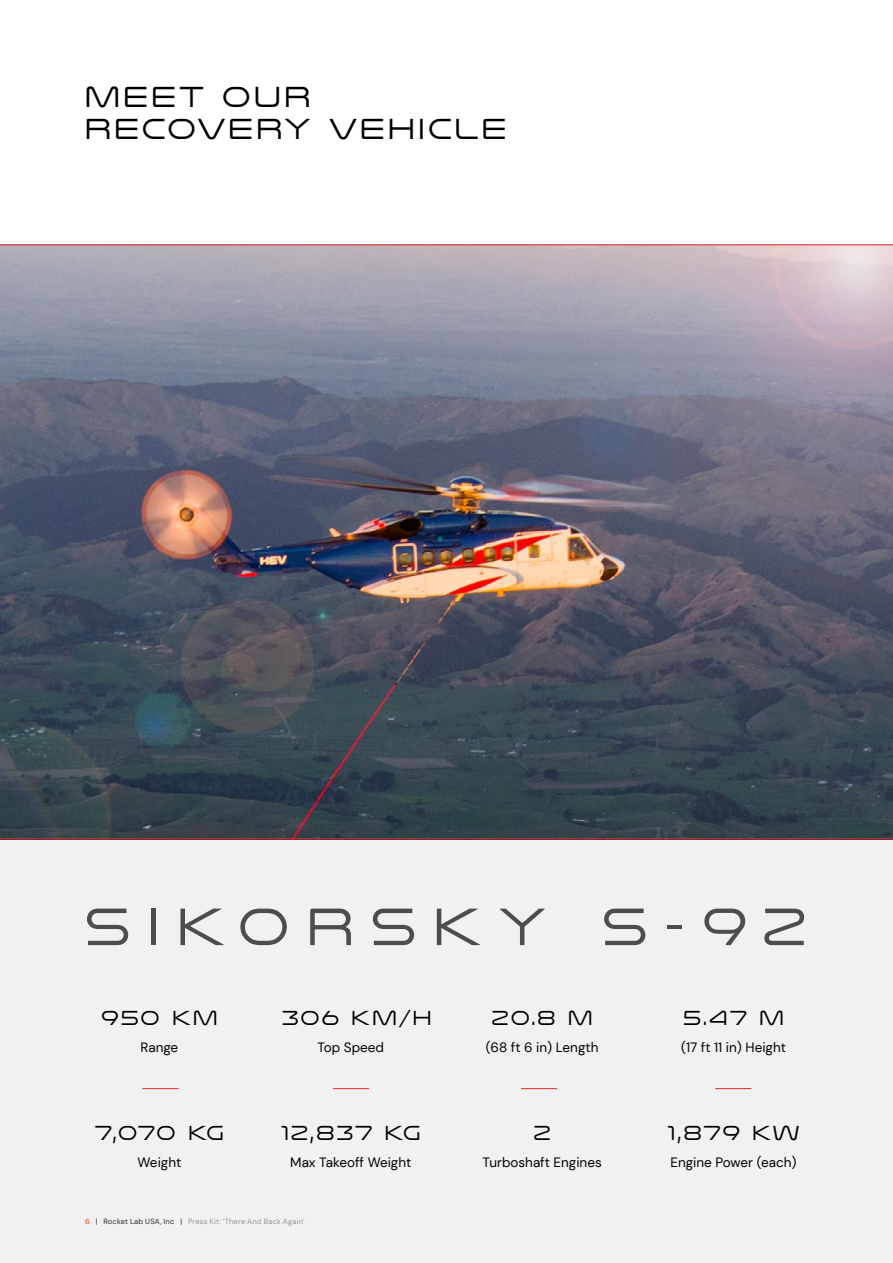
<style>
.page{position:relative;width:893px;height:1263px;background:#fff}
.page>*{position:absolute;margin:0;border:0;box-sizing:border-box;transform-origin:0 0}
.t1{font:54px "Nulshock Lt";letter-spacing:.325em;color:#4d4d4f}
.t2{font:30px/31.5px "Nulshock Lt";letter-spacing:.11em;color:#000}
.t3{font:21px "Nulshock Lt";letter-spacing:.1em;color:#000}
.t4{font:13.5px "DM Sans";color:#000}
.t5{font:7.5px "DM Sans";letter-spacing:.03em;color:#939598}
.s1{color:#e4382b}
.s2{color:#292829}
</style>
<div class="page">
<div style="left:0;top:246px;width:893px;height:1017px;background:#f1f1f2"></div>
<img style="left:0;top:245px;width:893px;height:593px">
<hr style="left:0;top:244px;width:893px;height:1px;background:#e32726">
<hr style="left:0;top:838px;width:893px;height:1px;background:#e32726">
<hr style="left:142px;top:1088px;width:37px;height:1px;background:#e32726">
<hr style="left:333px;top:1088px;width:36px;height:1px;background:#e32726">
<hr style="left:521px;top:1088px;width:36px;height:1px;background:#e32726">
<hr style="left:715px;top:1088px;width:36px;height:1px;background:#e32726">
<h2 class="t2" style="left:85px;top:81px;width:423px">MEET OUR<br>RECOVERY VEHICLE</h2>
<h1 class="t1" style="left:85px;top:894px;width:722px">SIKORSKY S-92</h1>
<h3 class="t3" style="left:282px;top:1005px;width:151px">306 KM/H</h3>
<h3 class="t3" style="left:102px;top:1005px;width:117px">950 KM</h3>
<h3 class="t3" style="left:492px;top:1005px;width:102px">20.8 M</h3>
<h3 class="t3" style="left:683px;top:1005px;width:102px">5.47 M</h3>
<p class="t4" style="left:141px;top:1039px;width:39px">Range</p>
<p class="t4" style="left:486px;top:1039px;width:114px">(68 ft 6 in) Length</p>
<p class="t4" style="left:318px;top:1039px;width:68px">Top Speed</p>
<p class="t4" style="left:681px;top:1039px;width:106px">(17 ft 11 in) Height</p>
<h3 class="t3" style="left:95px;top:1120px;width:130px">7,070 KG</h3>
<h3 class="t3" style="left:281px;top:1120px;width:141px">12,837 KG</h3>
<h3 class="t3" style="left:534px;top:1120px;width:18px">2</h3>
<h3 class="t3" style="left:667px;top:1120px;width:134px">1,879 KW</h3>
<p class="t4" style="left:138px;top:1154px;width:45px">Weight</p>
<p class="t4" style="left:290px;top:1154px;width:123px">Max Takeoff Weight</p>
<p class="t4" style="left:483px;top:1154px;width:121px">Turboshaft Engines</p>
<p class="t4" style="left:670px;top:1154px;width:128px">Engine Power (each)</p>
<p class="t5" style="left:85px;top:1217px;width:221px"><span class="s1">6</span> <span class="s2">| Rocket Lab USA, Inc |</span> Press Kit: ‘There And Back Again’</p>
</div>
